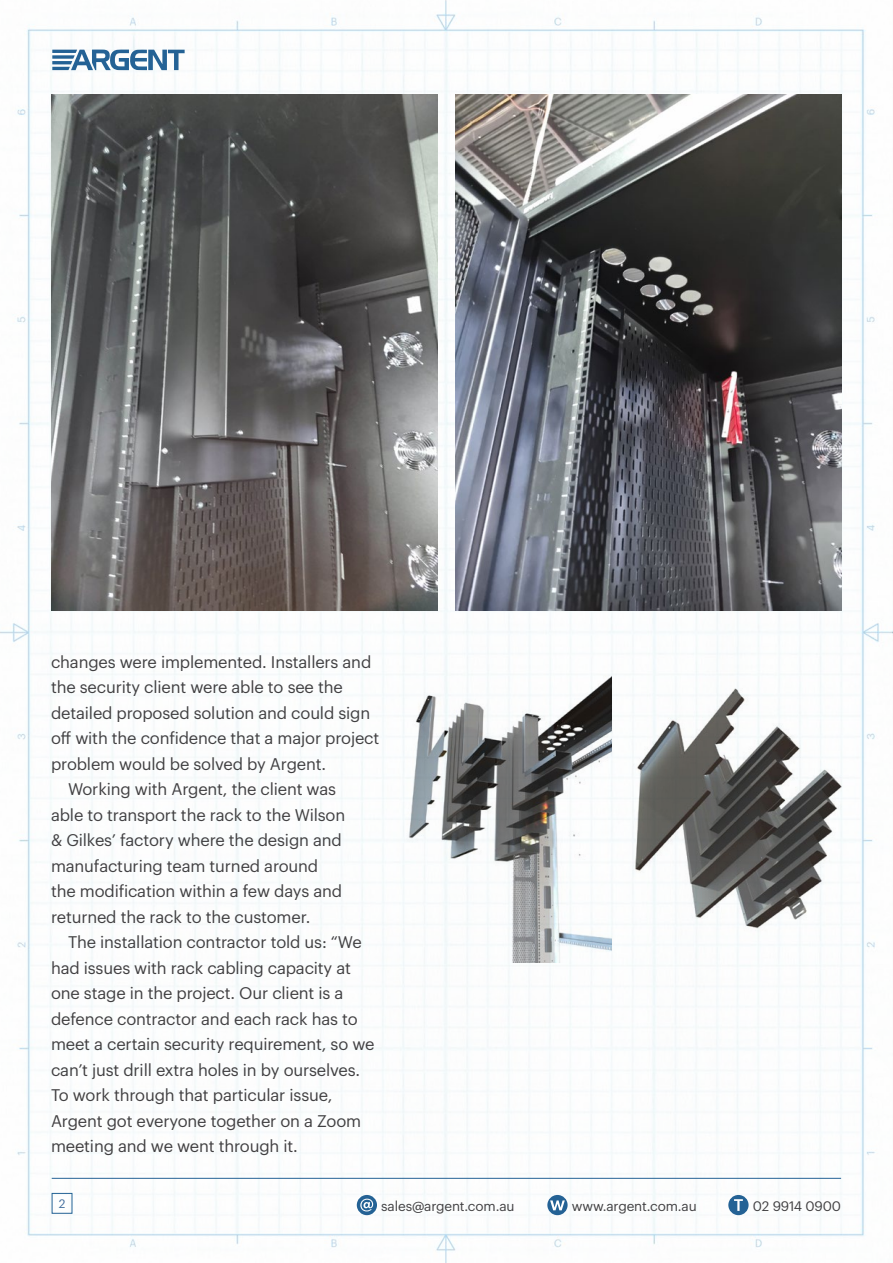
<style>
.page{position:relative;width:893px;height:1263px;background:#fff}
.page>*{position:absolute;margin:0;border:0;box-sizing:border-box;transform-origin:0 0}
.t1{font:16.5px "Graphik";letter-spacing:-.01em;color:#414042}
.t2{font:13.5px "Graphik";letter-spacing:-.01em;color:#414042}
.t3{font:12px "Graphik";color:#3f6c9c}
</style>
<div class="page">
<img style="left:0;top:0;width:893px;height:1263px">
<div style="left:728px;top:1195px;width:21px;height:20px;background:#246295;border-radius:50%"></div>
<svg style="left:734px;top:1199px;width:9px;height:12px"></svg>
<svg style="left:547px;top:1195px;width:21px;height:20px"></svg>
<svg style="left:550px;top:1200px;width:15px;height:10px"></svg>
<svg style="left:357px;top:1195px;width:20px;height:20px"></svg>
<svg style="left:360px;top:1199px;width:13px;height:12px"></svg>
<hr style="left:52px;top:1178px;width:789px;height:1px;background:#246295">
<div style="left:52px;top:1193px;width:20px;height:21px;border:1px solid #246295"></div>
<svg style="left:52px;top:50px;width:133px;height:20px"></svg>
<img style="left:397px;top:654px;width:214px;height:308px">
<img style="left:455px;top:94px;width:387px;height:516px">
<img style="left:51px;top:94px;width:387px;height:516px">
<img style="left:622px;top:673px;width:233px;height:271px">
<p class="t1" style="left:51px;top:650px;width:322px">changes were implemented. Installers and</p>
<p class="t1" style="left:51px;top:675px;width:293px">the security client were able to see the</p>
<p class="t1" style="left:51px;top:700px;width:321px">detailed proposed solution and could sign</p>
<p class="t1" style="left:51px;top:726px;width:330px">off with the confidence that a major project</p>
<p class="t1" style="left:51px;top:751px;width:277px">problem would be solved by Argent.</p>
<p class="t1" style="left:68px;top:777px;width:270px">Working with Argent, the client was</p>
<p class="t1" style="left:51px;top:802px;width:296px">able to transport the rack to the Wilson</p>
<p class="t1" style="left:51px;top:828px;width:292px">&amp; Gilkes’ factory where the design and</p>
<p class="t1" style="left:51px;top:853px;width:269px">manufacturing team turned around</p>
<p class="t1" style="left:51px;top:879px;width:293px">the modification within a few days and</p>
<p class="t1" style="left:51px;top:904px;width:261px">returned the rack to the customer.</p>
<p class="t1" style="left:68px;top:930px;width:295px">The installation contractor told us: “We</p>
<p class="t1" style="left:51px;top:955px;width:301px">had issues with rack cabling capacity at</p>
<p class="t1" style="left:51px;top:981px;width:294px">one stage in the project. Our client is a</p>
<p class="t1" style="left:51px;top:1006px;width:308px">defence contractor and each rack has to</p>
<p class="t1" style="left:51px;top:1032px;width:325px">meet a certain security requirement, so we</p>
<p class="t1" style="left:51px;top:1057px;width:311px">can’t just drill extra holes in by ourselves.</p>
<p class="t1" style="left:51px;top:1083px;width:283px">To work through that particular issue,</p>
<p class="t1" style="left:51px;top:1108px;width:312px">Argent got everyone together on a Zoom</p>
<p class="t1" style="left:51px;top:1134px;width:248px">meeting and we went through it.</p>
<p class="t3" style="left:59px;top:1195px;width:8px">2</p>
<p class="t2" style="left:381px;top:1195px;width:135px">sales@argent.com.au</p>
<p class="t2" style="left:572px;top:1195px;width:126px">www.argent.com.au</p>
<p class="t2" style="left:753px;top:1195px;width:90px">02 9914 0900</p>
</div>
